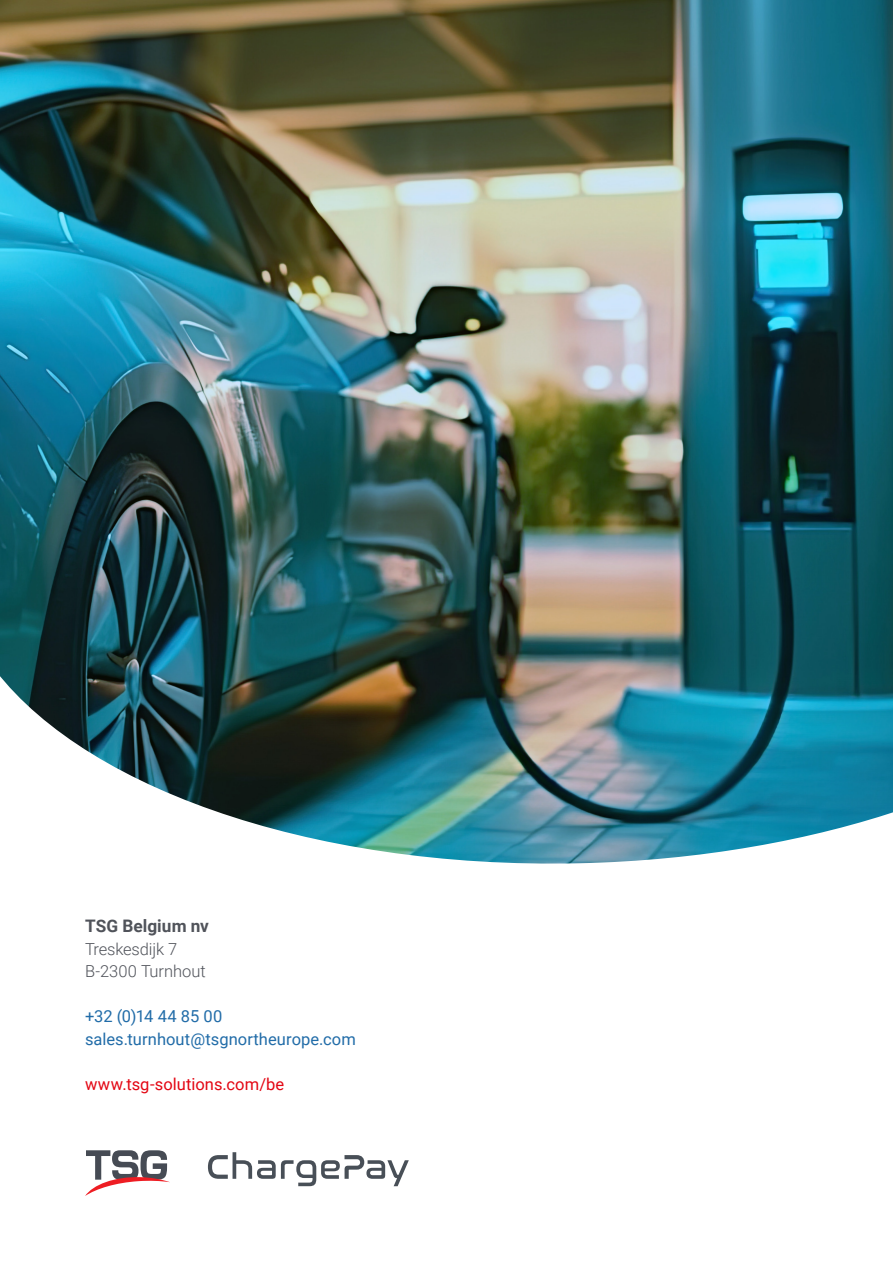
<style>
.page{position:relative;width:893px;height:1263px;background:#fff}
.page>*{position:absolute;margin:0;border:0;box-sizing:border-box;transform-origin:0 0}
.t1{font:700 17.25px "Roboto";color:#50535a}
.t2{font:16.5px "Roboto";letter-spacing:.005em;color:#216ca8}
.t3{font:300 16.5px "Roboto";letter-spacing:-.005em;color:#50535a}
.t4{font:16.5px "Roboto";color:#e30613}
</style>
<div class="page">
<img style="left:0;top:0;width:893px;height:659px">
<svg style="left:0;top:659px;width:893px;height:528px"></svg>
<svg style="left:85px;top:1150px;width:85px;height:46px"></svg>
<svg style="left:208px;top:1152px;width:201px;height:34px"></svg>
<p class="t1" style="left:85px;top:914px;width:125px">TSG Belgium nv</p>
<p class="t3" style="left:85px;top:937px;width:94px">Treskesdijk 7</p>
<p class="t3" style="left:85px;top:960px;width:122px">B-2300 Turnhout</p>
<p class="t2" style="left:85px;top:1005px;width:139px">+32 (0)14 44 85 00</p>
<p class="t2" style="left:85px;top:1027px;width:272px">sales.turnhout@tsgnortheurope.com</p>
<p class="t4" style="left:85px;top:1072px;width:201px">www.tsg-solutions.com/be</p>
</div>
